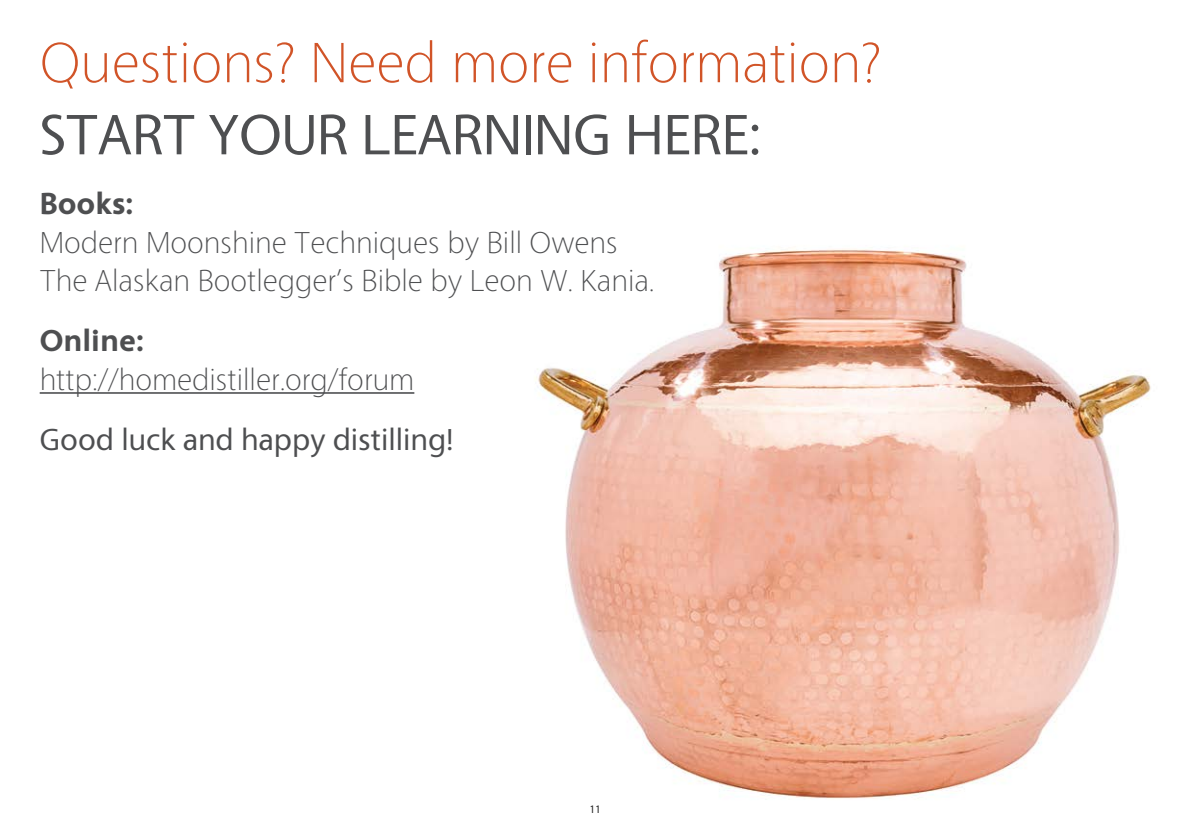
<style>
.page{position:relative;width:1191px;height:840px;background:#fff}
.page>*{position:absolute;margin:0;border:0;box-sizing:border-box;transform-origin:0 0}
.t1{font:200 60px "Vegur";color:#d15428}
.t2{font:60px "Vegur";color:#4e4f51}
.t3{font:200 32px/38.4px "Vegur";color:#4e4f51}
.t4{font:32px "Vegur";color:#4e4f51}
.t5{font:700 32px "Vegur";color:#4e4f51}
.t6{font:12px "Vegur";color:#292929}
</style>
<div class="page">
<img style="left:397px;top:249px;width:754px;height:550px">
<hr style="left:40px;top:392px;width:374px;height:1px;background:#4e4f51">
<h1 class="t1" style="left:40px;top:37px;width:843px">Questions? Need more information?</h1>
<h1 class="t2" style="left:40px;top:109px;width:722px">START YOUR LEARNING HERE:</h1>
<p class="t5" style="left:40px;top:190px;width:95px">Books:</p>
<p class="t3" style="left:40px;top:225px;width:616px">Modern Moonshine Techniques by Bill Owens<br>The Alaskan Bootlegger’s Bible by Leon W. Kania.</p>
<p class="t5" style="left:40px;top:327px;width:105px">Online:</p>
<p class="t3" style="left:40px;top:362px;width:376px">http://homedistiller.org/forum</p>
<p class="t4" style="left:40px;top:425px;width:415px">Good luck and happy distilling!</p>
<p class="t6" style="left:589px;top:803px;width:13px">11</p>
</div>
